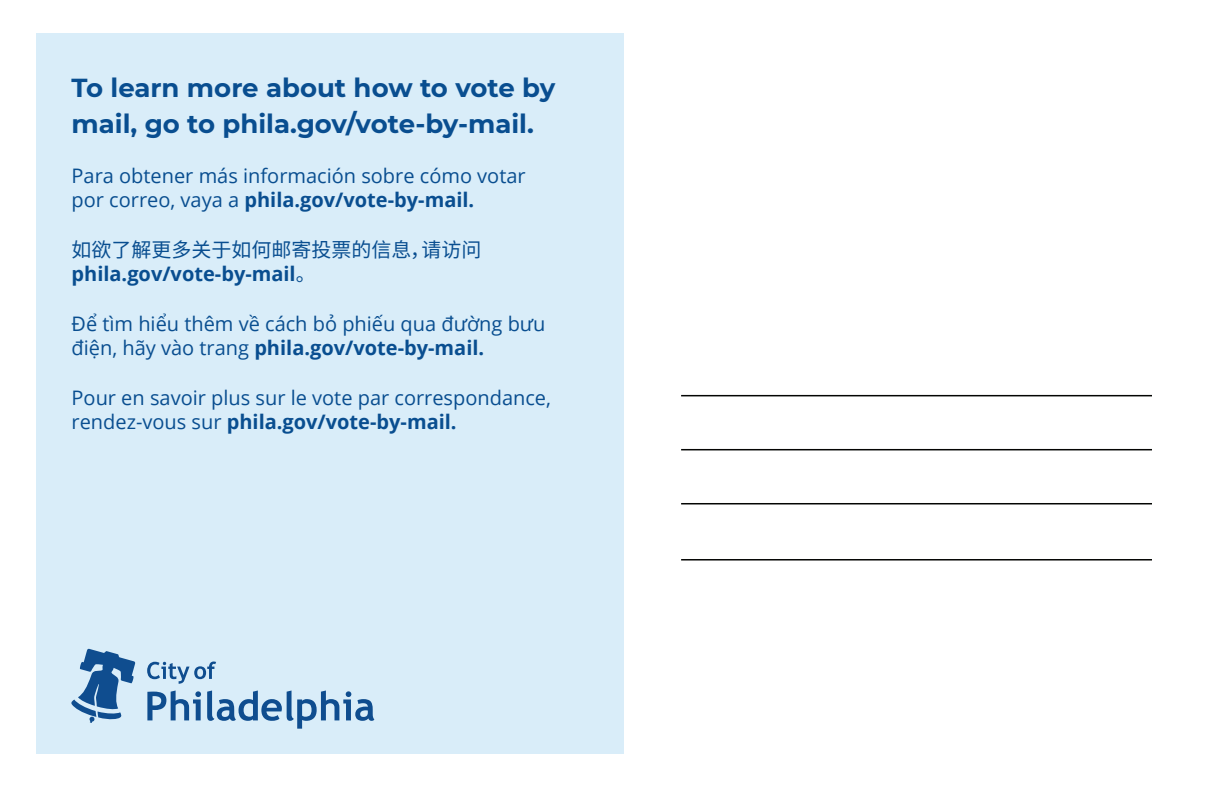
<style>
.page{position:relative;width:1224px;height:792px;background:#fff}
.page>*{position:absolute;margin:0;border:0;box-sizing:border-box;transform-origin:0 0}
.t1{font:700 26px/36px "Montserrat";color:#094e90}
.t2{font:20px/24px "Open Sans";color:#094e90}
.t3{font:20px/24px "Noto Sans CJ Ksc";color:#094e90}
.s1{font-weight:700}
.s2{font-family:"Open Sans";font-weight:700}
</style>
<div class="page">
<hr style="left:681px;top:395px;width:471px;height:1px;background:#040503">
<hr style="left:681px;top:449px;width:471px;height:1px;background:#040503">
<hr style="left:681px;top:503px;width:471px;height:1px;background:#040503">
<hr style="left:681px;top:559px;width:471px;height:2px;background:#040503">
<div style="left:36px;top:33px;width:588px;height:721px;background:#d9edf9"></div>
<svg style="left:147px;top:691px;width:54px;height:29px"></svg>
<svg style="left:207px;top:691px;width:167px;height:38px"></svg>
<svg style="left:147px;top:662px;width:69px;height:22px"></svg>
<svg style="left:71px;top:648px;width:65px;height:75px"></svg>
<p class="t1" style="left:72px;top:69px;width:485px">To learn more about how to vote by mail, go to phila.gov/vote-by-mail.</p>
<p class="t2" style="left:72px;top:163px;width:456px">Para obtener más información sobre cómo votar por correo, vaya a <span class="s1">phila.gov/vote-by-mail.</span></p>
<p class="t3" style="left:72px;top:238px;width:411px">如欲了解更多关于如何邮寄投票的信息，请访问<span class="s2">phila.gov/vote-by-mail</span>。</p>
<p class="t2" style="left:72px;top:311px;width:475px">Để tìm hiểu thêm về cách bỏ phiếu qua đường bưu điện, hãy vào trang <span class="s1">phila.gov/vote-by-mail.</span></p>
<p class="t2" style="left:72px;top:385px;width:481px">Pour en savoir plus sur le vote par correspondance, rendez-vous sur <span class="s1">phila.gov/vote-by-mail.</span></p>
</div>
